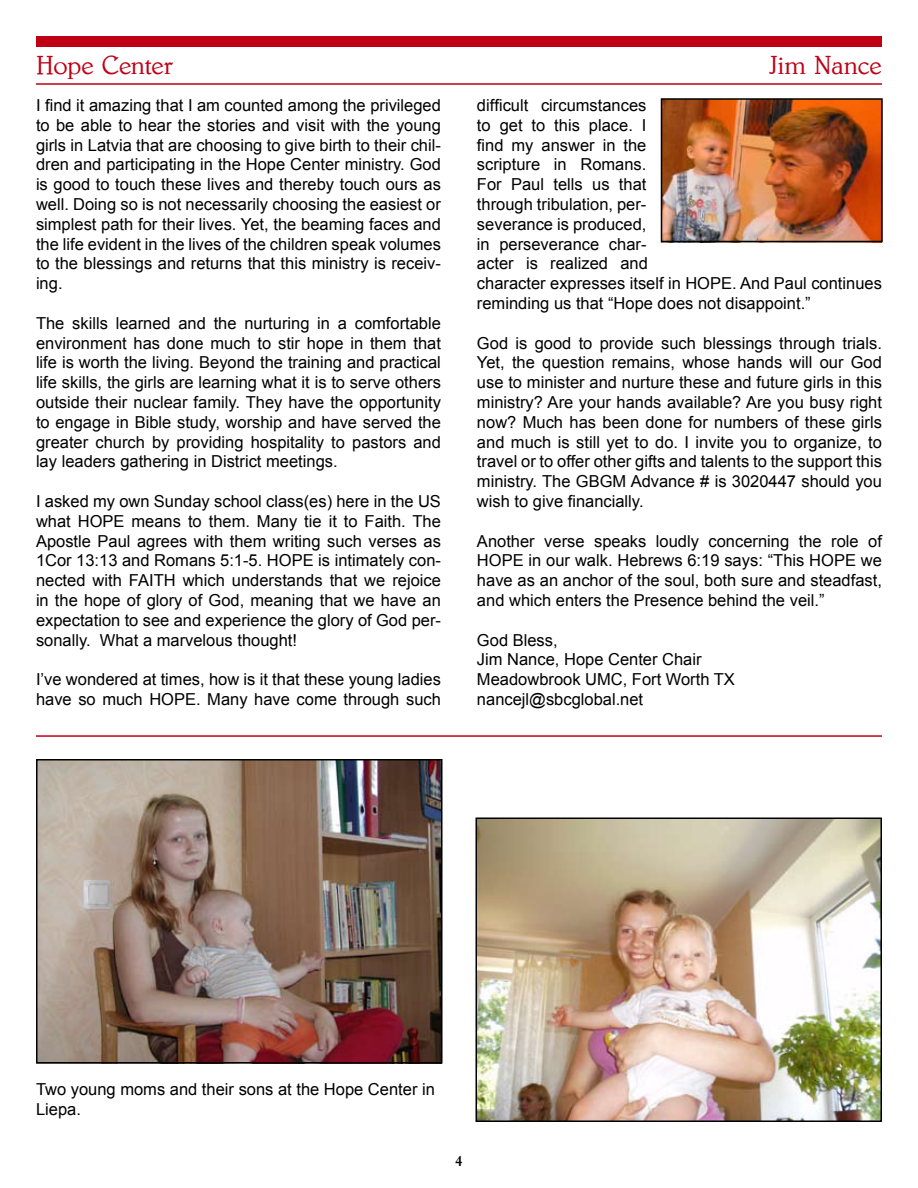
<style>
.page{position:relative;width:918px;height:1188px;background:#fff}
.page>*{position:absolute;margin:0;border:0;box-sizing:border-box;transform-origin:0 0}
.t1{font:300 27px "Benson";letter-spacing:-.01em;color:#bf0015}
.t2{font:16.5px/19.8px "Arial";color:#000;text-align:justify}
.t3{font:700 15px "Garamond";color:#000}
</style>
<div class="page">
<div style="left:36px;top:36px;width:846px;height:10px;background:#bf0015"></div>
<hr style="left:36px;top:83px;width:846px;height:2px;background:#bf0015">
<img style="left:662px;top:101px;width:220px;height:142px">
<div style="left:661px;top:98px;width:222px;height:144px;border:2px solid #000"></div>
<img style="left:479px;top:821px;width:400px;height:298px">
<div style="left:476px;top:818px;width:406px;height:304px;border:2px solid #000"></div>
<img style="left:39px;top:762px;width:400px;height:299px">
<div style="left:36px;top:759px;width:406px;height:305px;border:2px solid #000"></div>
<hr style="left:36px;top:735px;width:846px;height:2px;background:#bf0015">
<h1 class="t1" style="left:36px;top:51px;width:139px">Hope Center</h1>
<h1 class="t1" style="left:769px;top:51px;width:114px">Jim Nance</h1>
<p class="t2" style="left:36px;top:95px;width:406px">I find it amazing that I am counted among the privileged to be able to hear the stories and visit with the young girls in Latvia that are choosing to give birth to their chil&shy;dren and participating in the Hope Center ministry. God is good to touch these lives and thereby touch ours as well. Doing so is not necessarily choosing the easiest or simplest path for their lives. Yet, the beaming faces and the life evident in the lives of the children speak volumes to the blessings and returns that this ministry is receiv&shy;ing.</p>
<p class="t2" style="left:36px;top:313px;width:406px">The skills learned and the nurturing in a comfortable environment has done much to stir hope in them that life is worth the living. Beyond the training and practical life skills, the girls are learning what it is to serve others outside their nuclear family. They have the opportunity to engage in Bible study, worship and have served the greater church by providing hospitality to pastors and lay leaders gathering in District meetings.</p>
<p class="t2" style="left:36px;top:491px;width:407px">I asked my own Sunday school class(es) here in the US what HOPE means to them. Many tie it to Faith. The Apostle Paul agrees with them writing such verses as 1Cor 13:13 and Romans 5:1-5. HOPE is intimately con&shy;nected with FAITH which understands that we rejoice in the hope of glory of God, meaning that we have an expectation to see and experience the glory of God per&shy;sonally. What a marvelous thought!</p>
<p class="t2" style="left:36px;top:670px;width:406px">I’ve wondered at times, how is it that these young ladies have so much HOPE. Many have come through such</p>
<p class="t2" style="left:477px;top:95px;width:406px;text-align:left">difficult circumstances<br>to get to this place. I<br>find my answer in the<br>scripture in Romans.<br>For Paul tells us that<br>through tribulation, per-<br>severance is produced,<br>in perseverance char-<br>acter is realized and<br>character expresses itself in HOPE. And Paul continues reminding us that “Hope does not disappoint.”</p>
<p class="t2" style="left:477px;top:333px;width:407px">God is good to provide such blessings through trials.<br>Yet, the question remains, whose hands will our God use to minister and nurture these and future girls in this ministry? Are your hands available? Are you busy right now? Much has been done for numbers of these girls and much is still yet to do. I invite you to organize, to travel or to offer other gifts and talents to the support this ministry. The GBGM Advance # is 3020447 should you wish to give financially.</p>
<p class="t2" style="left:477px;top:531px;width:406px">Another verse speaks loudly concerning the role of HOPE in our walk. Hebrews 6:19 says: “This HOPE we have as an anchor of the soul, both sure and steadfast, and which enters the Presence behind the veil.”</p>
<p class="t2" style="left:477px;top:630px;width:259px;text-align:left">God Bless,<br>Jim Nance, Hope Center Chair<br>Meadowbrook UMC, Fort Worth TX nancejl@sbcglobal.net</p>
<p class="t2" style="left:36px;top:1079px;width:400px">Two young moms and their sons at the Hope Center in<br>Liepa.</p>
<p class="t3" style="left:455px;top:1151px;width:9px">4</p>
</div>
